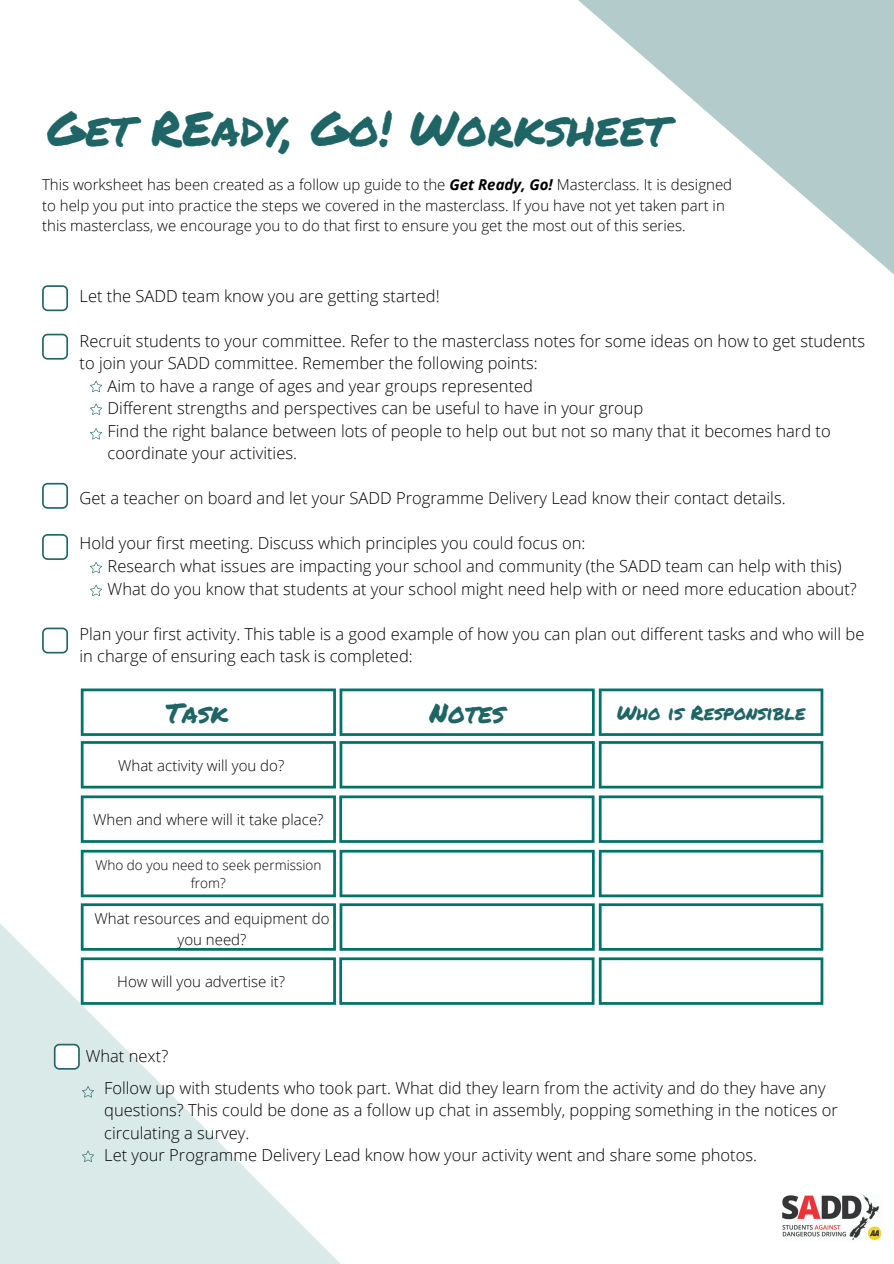
<style>
.page{position:relative;width:894px;height:1264px;background:#fff}
.page>*{position:absolute;margin:0;border:0;box-sizing:border-box;transform-origin:0 0}
.t1{font:48px "Permanent Marker";color:#1f6566}
.t2{font:27px "Permanent Marker";color:#1f6566}
.t3{font:19.95px "Permanent Marker";color:#1f6566}
.t4{font:300 16.5px/22.5px "Open Sans";color:#000}
.t5{font:300 15px/20.2px "Open Sans";color:#000;text-align:center}
.t6{font:300 13.5px/18.3px "Open Sans";color:#000;text-align:center}
.s1{font-weight:700;font-style:italic}
</style>
<div class="page">
<svg style="left:578px;top:0;width:315px;height:274px"></svg>
<svg style="left:42px;top:285px;width:26px;height:26px"></svg>
<svg style="left:42px;top:334px;width:26px;height:25px"></svg>
<svg style="left:90px;top:381px;width:12px;height:11px"></svg>
<svg style="left:90px;top:403px;width:12px;height:12px"></svg>
<svg style="left:90px;top:428px;width:12px;height:11px"></svg>
<svg style="left:42px;top:483px;width:26px;height:26px"></svg>
<svg style="left:90px;top:562px;width:12px;height:11px"></svg>
<svg style="left:90px;top:584px;width:12px;height:12px"></svg>
<svg style="left:42px;top:534px;width:26px;height:26px"></svg>
<svg style="left:42px;top:627px;width:26px;height:26px"></svg>
<svg style="left:0;top:922px;width:342px;height:341px;fill:#daeae9"></svg>
<svg style="left:81px;top:688px;width:742px;height:100px"></svg>
<svg style="left:81px;top:849px;width:742px;height:48px"></svg>
<svg style="left:81px;top:795px;width:742px;height:47px"></svg>
<svg style="left:81px;top:957px;width:742px;height:47px"></svg>
<svg style="left:81px;top:903px;width:742px;height:47px"></svg>
<svg style="left:54px;top:1043px;width:26px;height:26px"></svg>
<svg style="left:82px;top:1086px;width:12px;height:11px"></svg>
<svg style="left:82px;top:1150px;width:12px;height:11px"></svg>
<img style="left:782px;top:1195px;width:100px;height:46px">
<h1 class="t1" style="left:47px;top:92px;width:622px">Get REady, Go! Worksheet</h1>
<p class="t5" style="left:42px;top:174px;width:691px;text-align:left">This worksheet has been created as a follow up guide to the <span class="s1">Get Ready, Go!</span> Masterclass. It is designed to help you put into practice the steps we covered in the masterclass. If you have not yet taken part in this masterclass, we encourage you to do that first to ensure you get the most out of this series.</p>
<p class="t4" style="left:79px;top:284px;width:361px">Let the SADD team know you are getting started!</p>
<p class="t4" style="left:79px;top:329px;width:786px">Recruit students to your committee. Refer to the masterclass notes for some ideas on how to get students</p>
<p class="t4" style="left:79px;top:351px;width:459px">to join your SADD committee. Remember the following points:</p>
<p class="t4" style="left:108px;top:374px;width:427px">Aim to have a range of ages and year groups represented</p>
<p class="t4" style="left:108px;top:396px;width:537px">Different strengths and perspectives can be useful to have in your group</p>
<p class="t4" style="left:108px;top:419px;width:724px">Find the right balance between lots of people to help out but not so many that it becomes hard to</p>
<p class="t4" style="left:108px;top:441px;width:191px">coordinate your activities.</p>
<p class="t4" style="left:79px;top:487px;width:707px">Get a teacher on board and let your SADD Programme Delivery Lead know their contact details.</p>
<p class="t4" style="left:108px;top:532px;width:750px;text-indent:-28px">Hold your first meeting. Discuss which principles you could focus on:<br>Research what issues are impacting your school and community (the SADD team can help with this)<br>What do you know that students at your school might need help with or need more education about?</p>
<p class="t4" style="left:79px;top:622px;width:786px">Plan your first activity. This table is a good example of how you can plan out different tasks and who will be in charge of ensuring each task is completed:</p>
<h2 class="t2" style="left:166px;top:692px;width:64px">Task</h2>
<h2 class="t2" style="left:429px;top:692px;width:76px">Notes</h2>
<p class="t3" style="left:616px;top:697px;width:190px">Who is Responsible</p>
<p class="t5" style="left:118px;top:754px;width:168px">What activity will you do?</p>
<p class="t5" style="left:93px;top:809px;width:232px">When and where will it take place?</p>
<p class="t6" style="left:95px;top:855px;width:227px">Who do you need to seek permission from?</p>
<p class="t5" style="left:94px;top:908px;width:236px">What resources and equipment do you need?</p>
<p class="t5" style="left:117px;top:970px;width:169px">How will you advertise it?</p>
<p class="t4" style="left:104px;top:1040px;width:722px;line-height:31.2px;text-indent:-18px">What next?<br>Follow up with students who took part. What did they learn from the activity and do they have any</p>
<p class="t4" style="left:104px;top:1098px;width:735px">questions? This could be done as a follow up chat in assembly, popping something in the notices or circulating a survey.<br>Let your Programme Delivery Lead know how your activity went and share some photos.</p>
</div>
